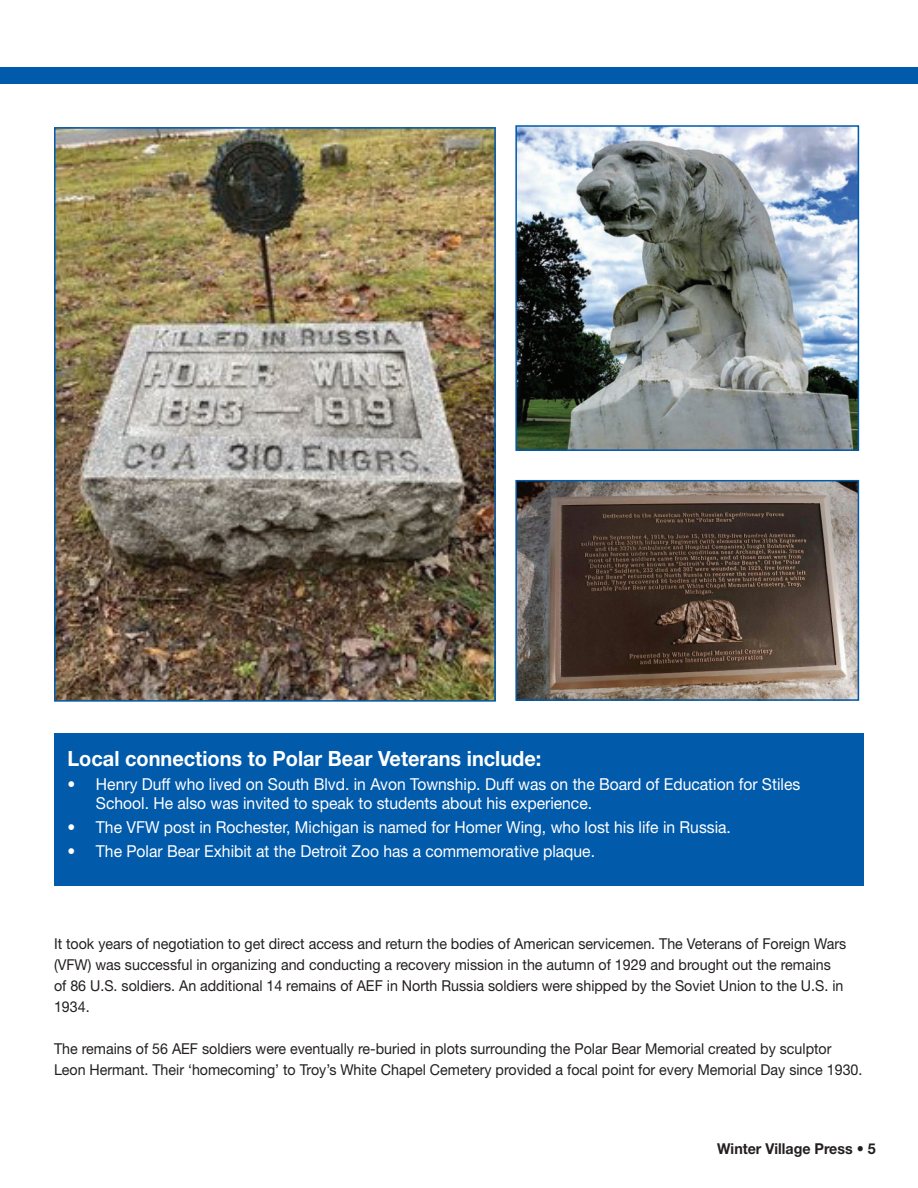
<style>
.page{position:relative;width:918px;height:1188px;background:#fff}
.page>*{position:absolute;margin:0;border:0;box-sizing:border-box;transform-origin:0 0}
.t1{font:700 21px "Helvetica Neue LT Std";color:#fff;scale:.95 1}
.t2{font:16.5px/19.5px "Helvetica Neue LT Std";color:#fff;scale:.95 1}
.t3{font:15px/21px "Helvetica Neue LT Std";color:#231f20;scale:.95 1}
.t4{font:700 15px "Helvetica Neue LT Std";color:#231f20;scale:.95 1}
</style>
<div class="page">
<img style="left:518px;top:128px;width:338px;height:320px">
<div style="left:515px;top:125px;width:344px;height:326px;border:2px solid #015aaa"></div>
<img style="left:518px;top:483px;width:338px;height:215px">
<div style="left:515px;top:480px;width:344px;height:221px;border:2px solid #015aaa"></div>
<img style="left:57px;top:130px;width:436px;height:569px">
<div style="left:54px;top:127px;width:442px;height:575px;border:2px solid #015aaa"></div>
<div style="left:54px;top:734px;width:809px;height:152px;background:#015aaa"></div>
<div style="left:0;top:68px;width:918px;height:16px;background:#015aaa"></div>
<h1 class="t1" style="left:68px;top:745px;width:500px">Local connections to Polar Bear Veterans include:</h1>
<p class="t2" style="left:96px;top:774px;width:743px;text-indent:-28px">• Henry Duff who lived on South Blvd. in Avon Township. Duff was on the Board of Education for Stiles<br>School. He also was invited to speak to students about his experience.</p>
<p class="t2" style="left:68px;top:818px;width:700px">• The VFW post in Rochester, Michigan is named for Homer Wing, who lost his life in Russia.</p>
<p class="t2" style="left:68px;top:842px;width:557px">• The Polar Bear Exhibit at the Detroit Zoo has a commemorative plaque.</p>
<p class="t3" style="left:54px;top:933px;width:836px">It took years of negotiation to get direct access and return the bodies of American servicemen. The Veterans of Foreign Wars (VFW) was successful in organizing and conducting a recovery mission in the autumn of 1929 and brought out the remains of 86 U.S. soldiers. An additional 14 remains of AEF in North Russia soldiers were shipped by the Soviet Union to the U.S. in 1934.</p>
<p class="t3" style="left:54px;top:1038px;width:853px">The remains of 56 AEF soldiers were eventually re-buried in plots surrounding the Polar Bear Memorial created by sculptor<br>Leon Hermant. Their ‘homecoming’ to Troy’s White Chapel Cemetery provided a focal point for every Memorial Day since 1930.</p>
<p class="t4" style="left:717px;top:1140px;width:168px">Winter Village Press • 5</p>
</div>
